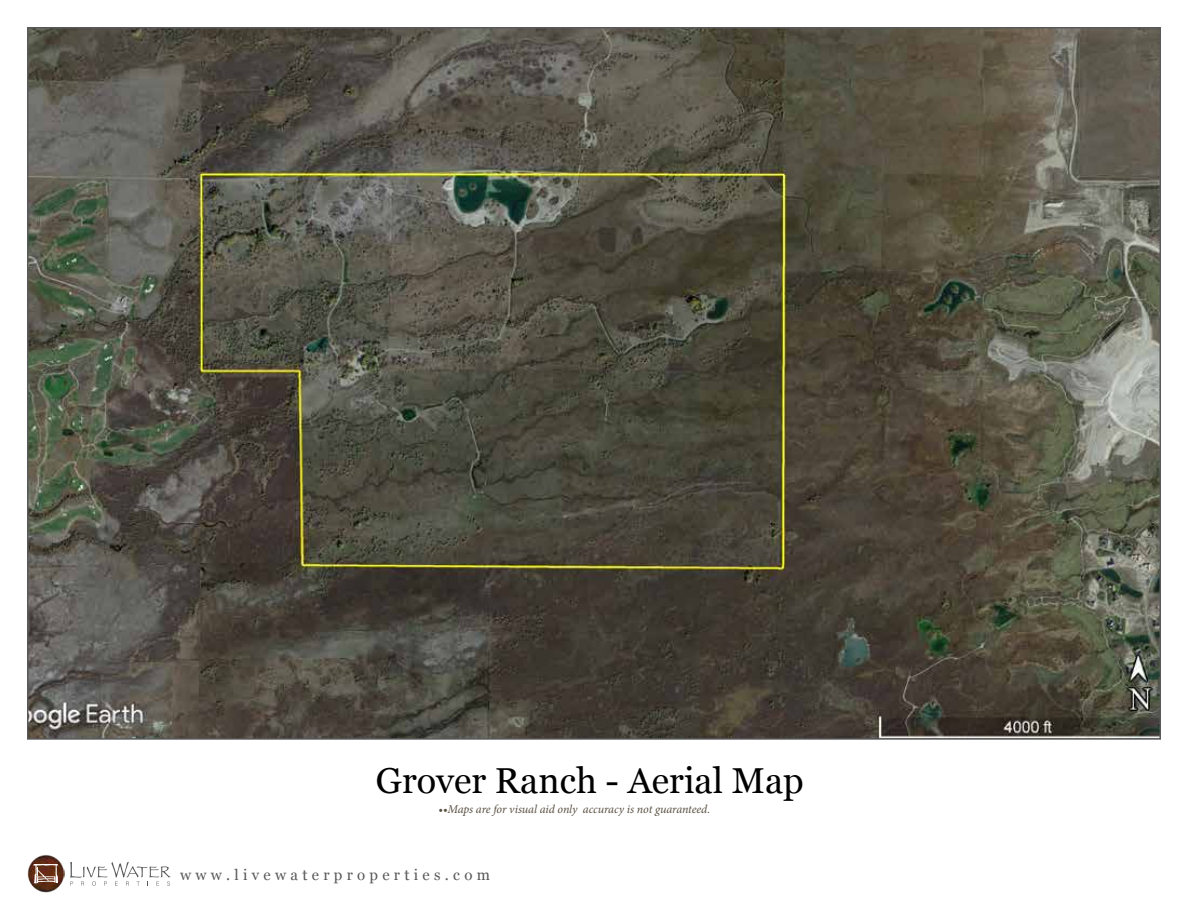
<style>
.page{position:relative;width:1188px;height:918px;background:#fff}
.page>*{position:absolute;margin:0;border:0;box-sizing:border-box;transform-origin:0 0}
.t1{font:36px "Georgia";color:#000}
.t2{font:15px "Georgia";letter-spacing:.285em;color:#58585a}
.t3{font:italic 12px "Minion Pro";letter-spacing:-.01em;color:#594f41}
</style>
<div class="page">
<img style="left:30px;top:30px;width:1128px;height:707px">
<svg style="left:70px;top:862px;width:101px;height:24px"></svg>
<img style="left:27px;top:855px;width:38px;height:37px">
<svg style="left:33px;top:864px;width:25px;height:19px"></svg>
<h1 class="t1" style="left:376px;top:754px;width:429px">Grover Ranch - Aerial Map</h1>
<p class="t3" style="left:438px;top:801px;width:273px">••Maps are for visual aid only accuracy is not guaranteed.</p>
<p class="t2" style="left:180px;top:864px;width:311px">www.livewaterproperties.com</p>
</div>
